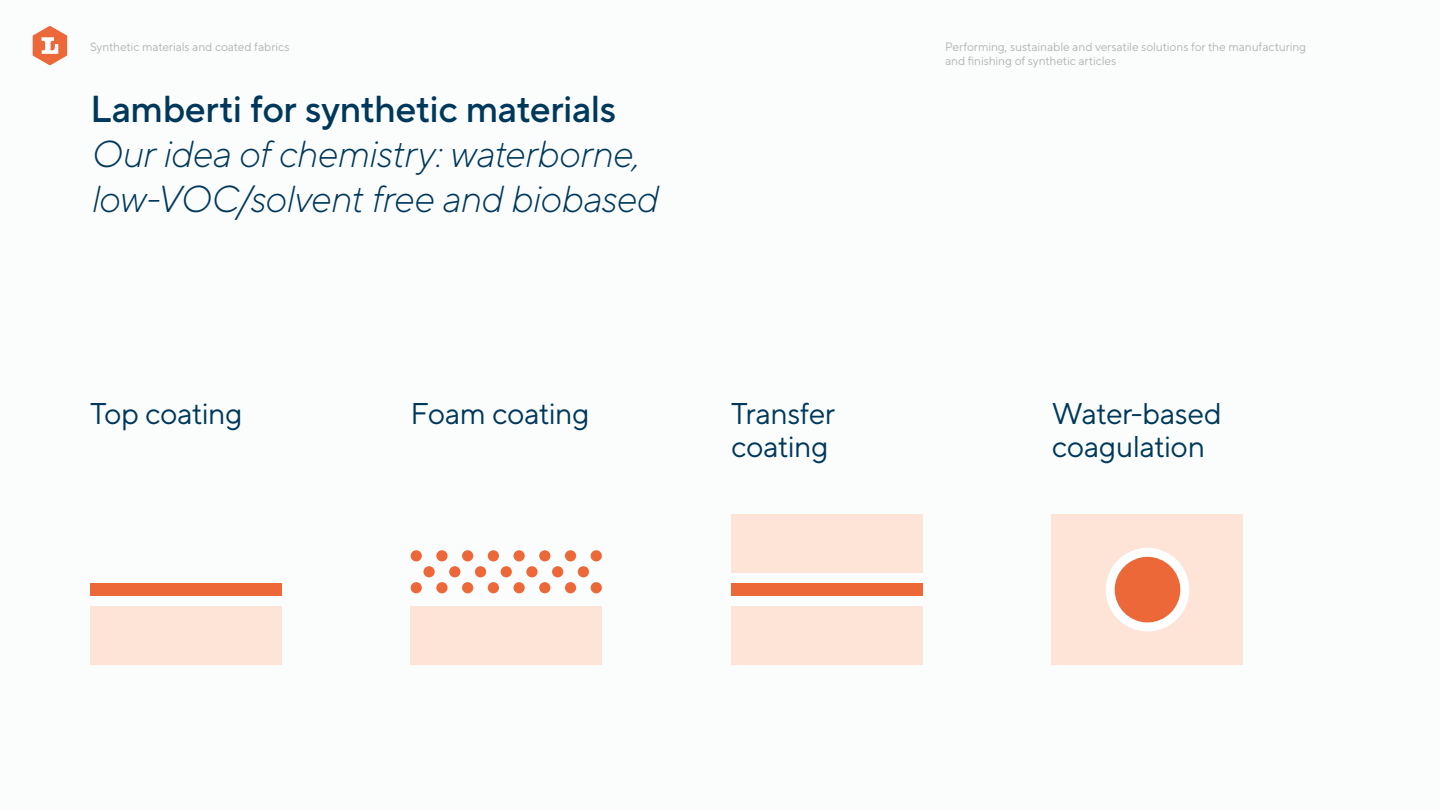
<style>
.page{position:relative;width:1440px;height:810px;background:#fbfdfd}
.page>*{position:absolute;margin:0;border:0;box-sizing:border-box;transform-origin:0 0}
.t1{font:italic 300 37.5px/45px "TT Norms Pro";letter-spacing:-.02em;color:#00385b}
.t2{font:500 37.5px "TT Norms Pro";letter-spacing:-.01em;color:#00385b}
.t3{font:30px/33px "TT Norms Pro";letter-spacing:-.015em;color:#00385b}
.t4{font:12px/14.4px "TT Norms Pro";letter-spacing:-.01em;color:#b3b3b3}
</style>
<div class="page">
<svg style="left:33px;top:26px;width:34px;height:39px"></svg>
<div style="left:90px;top:607px;width:191px;height:58px;background:#fde4d7"></div>
<div style="left:1052px;top:514px;width:191px;height:151px;background:#fde4d7"></div>
<div style="left:90px;top:583px;width:191px;height:13px;background:#ec6839"></div>
<div style="left:731px;top:607px;width:191px;height:58px;background:#fde4d7"></div>
<div style="left:731px;top:514px;width:191px;height:59px;background:#fde4d7"></div>
<div style="left:731px;top:583px;width:191px;height:13px;background:#ec6839"></div>
<div style="left:1110px;top:552px;width:75px;height:75px;background:#ec6839;border-radius:50%"></div>
<div style="left:1106px;top:548px;width:83px;height:83px;border:9px solid #feffff;border-radius:50%"></div>
<div style="left:411px;top:607px;width:191px;height:58px;background:#fde4d7"></div>
<div style="left:411px;top:582px;width:11px;height:11px;background:#ec6839;border-radius:50%"></div>
<div style="left:423px;top:566px;width:12px;height:11px;background:#ec6839;border-radius:50%"></div>
<div style="left:513px;top:582px;width:12px;height:11px;background:#ec6839;border-radius:50%"></div>
<div style="left:526px;top:566px;width:12px;height:11px;background:#ec6839;border-radius:50%"></div>
<div style="left:436px;top:582px;width:12px;height:11px;background:#ec6839;border-radius:50%"></div>
<div style="left:449px;top:566px;width:11px;height:11px;background:#ec6839;border-radius:50%"></div>
<div style="left:539px;top:582px;width:11px;height:11px;background:#ec6839;border-radius:50%"></div>
<div style="left:552px;top:566px;width:11px;height:11px;background:#ec6839;border-radius:50%"></div>
<div style="left:462px;top:582px;width:11px;height:11px;background:#ec6839;border-radius:50%"></div>
<div style="left:475px;top:566px;width:11px;height:11px;background:#ec6839;border-radius:50%"></div>
<div style="left:565px;top:582px;width:11px;height:11px;background:#ec6839;border-radius:50%"></div>
<div style="left:578px;top:566px;width:11px;height:11px;background:#ec6839;border-radius:50%"></div>
<div style="left:488px;top:582px;width:11px;height:11px;background:#ec6839;border-radius:50%"></div>
<div style="left:501px;top:566px;width:11px;height:11px;background:#ec6839;border-radius:50%"></div>
<div style="left:591px;top:582px;width:11px;height:11px;background:#ec6839;border-radius:50%"></div>
<div style="left:411px;top:550px;width:11px;height:11px;background:#ec6839;border-radius:50%"></div>
<div style="left:513px;top:550px;width:12px;height:11px;background:#ec6839;border-radius:50%"></div>
<div style="left:436px;top:550px;width:12px;height:11px;background:#ec6839;border-radius:50%"></div>
<div style="left:539px;top:550px;width:11px;height:11px;background:#ec6839;border-radius:50%"></div>
<div style="left:462px;top:550px;width:11px;height:11px;background:#ec6839;border-radius:50%"></div>
<div style="left:565px;top:550px;width:11px;height:11px;background:#ec6839;border-radius:50%"></div>
<div style="left:488px;top:550px;width:11px;height:11px;background:#ec6839;border-radius:50%"></div>
<div style="left:591px;top:550px;width:11px;height:11px;background:#ec6839;border-radius:50%"></div>
<p class="t4" style="left:90px;top:38px;width:201px">Synthetic materials and coated fabrics</p>
<p class="t4" style="left:945px;top:38px;width:363px">Performing, sustainable and versatile solutions for the manufacturing and finishing of synthetic articles</p>
<h1 class="t2" style="left:90px;top:81px;width:528px">Lamberti for synthetic materials</h1>
<h1 class="t1" style="left:90px;top:128px;width:569px">Our idea of chemistry: waterborne, low-VOC/solvent free and biobased</h1>
<h2 class="t3" style="left:90px;top:395px;width:154px">Top coating</h2>
<h2 class="t3" style="left:411px;top:395px;width:180px">Foam coating</h2>
<h2 class="t3" style="left:731px;top:395px;width:106px">Transfer coating</h2>
<h2 class="t3" style="left:1052px;top:395px;width:171px">Water-based coagulation</h2>
</div>
